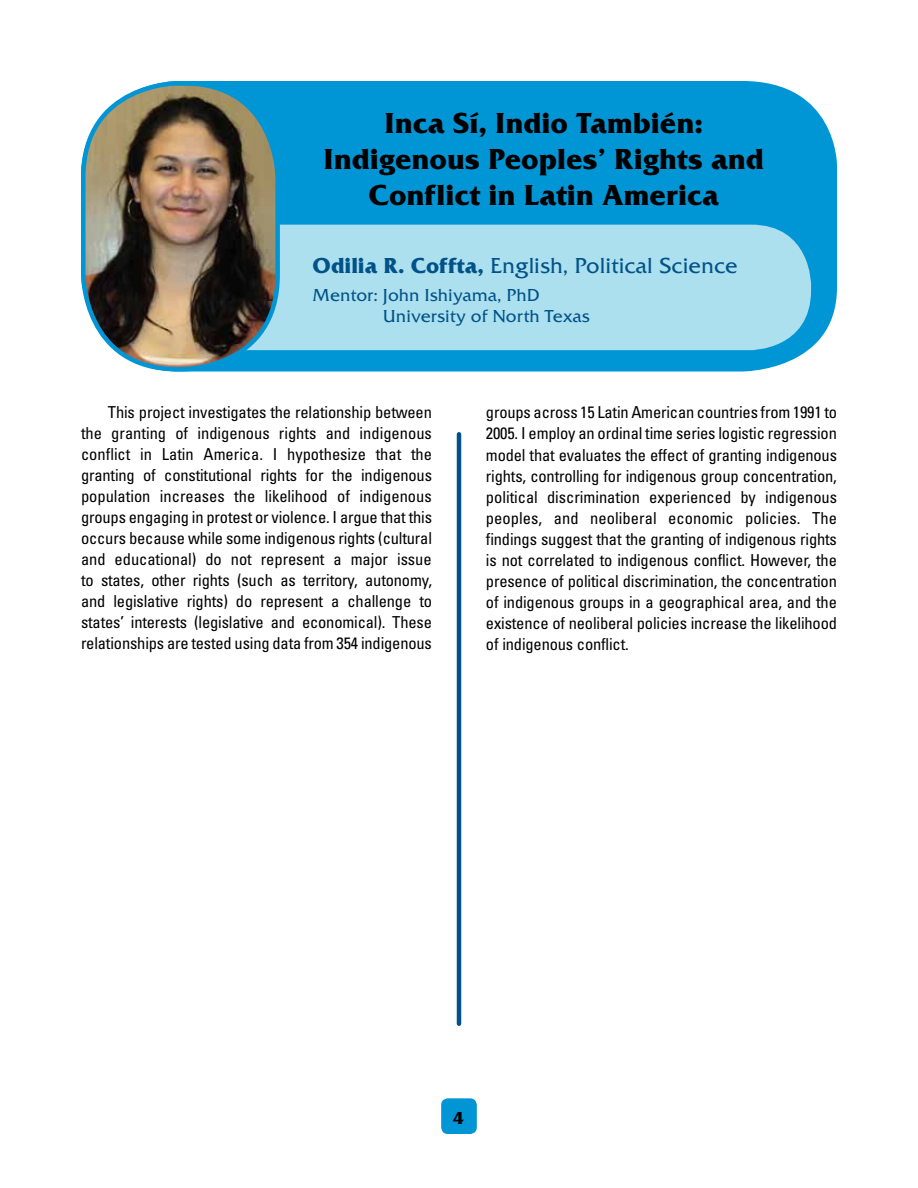
<style>
.page{position:relative;width:918px;height:1188px;background:#fff}
.page>*{position:absolute;margin:0;border:0;box-sizing:border-box;transform-origin:0 0}
.t1{font:700 30px/36px "Friz Quadrata Itc T";color:#000;text-align:center}
.t2{font:22.5px "Friz Quadrata Itc T";color:#005288}
.t3{font:18px/21px "Friz Quadrata Itc T";color:#005288}
.t4{font:700 18px "Friz Quadrata Itc T";color:#000}
.t5{font:condensed 16.5px/21px "Univers";letter-spacing:-.01em;color:#000;text-align:justify}
.s1{font-weight:700}
</style>
<div class="page">
<div style="left:81px;top:81px;width:756px;height:291px;background:#0096d6"></div>
<div style="left:124px;top:225px;width:687px;height:125px;background:#ade0ee;border-radius:60px"></div>
<div style="left:441px;top:1098px;width:36px;height:36px;background:#0096d6;border-radius:7px"></div>
<img style="left:83px;top:86px;width:195px;height:283px">
<div style="left:81px;top:81px;width:199px;height:291px;border:4px solid #0096d6;border-radius:94px"></div>
<hr style="left:457px;top:434px;width:4px;height:590px;background:#005288">
<h1 class="t1" style="left:324px;top:105px;width:442px">Inca Sí, Indio También:<br>Indigenous Peoples’ Rights and<br>Conflict in Latin America</h1>
<h2 class="t2" style="left:313px;top:252px;width:427px"><span class="s1">Odilia R. Coffta,</span> English, Political Science</h2>
<p class="t3" style="left:383px;top:284px;width:208px;text-indent:-70px">Mentor: John Ishiyama, PhD<br>University of North Texas</p>
<p class="t5" style="left:81px;top:402px;width:353px;text-indent:27px">This project investigates the relationship between the granting of indigenous rights and indigenous conflict in Latin America. I hypothesize that the granting of constitutional rights for the indigenous population increases the likelihood of indigenous groups engaging in protest or violence. I argue that this occurs because while some indigenous rights (cultural and educational) do not represent a major issue to states, other rights (such as territory, autonomy, and legislative rights) do represent a challenge to states’ interests (legislative and economical). These relationships are tested using data from 354 indigenous</p>
<p class="t5" style="left:486px;top:402px;width:353px">groups across 15 Latin American countries from 1991 to 2005. I employ an ordinal time series logistic regression model that evaluates the effect of granting indigenous rights, controlling for indigenous group concentration, political discrimination experienced by indigenous peoples, and neoliberal economic policies. The findings suggest that the granting of indigenous rights is not correlated to indigenous conflict. However, the presence of political discrimination, the concentration of indigenous groups in a geographical area, and the existence of neoliberal policies increase the likelihood of indigenous conflict.</p>
<p class="t4" style="left:453px;top:1108px;width:12px">4</p>
</div>
